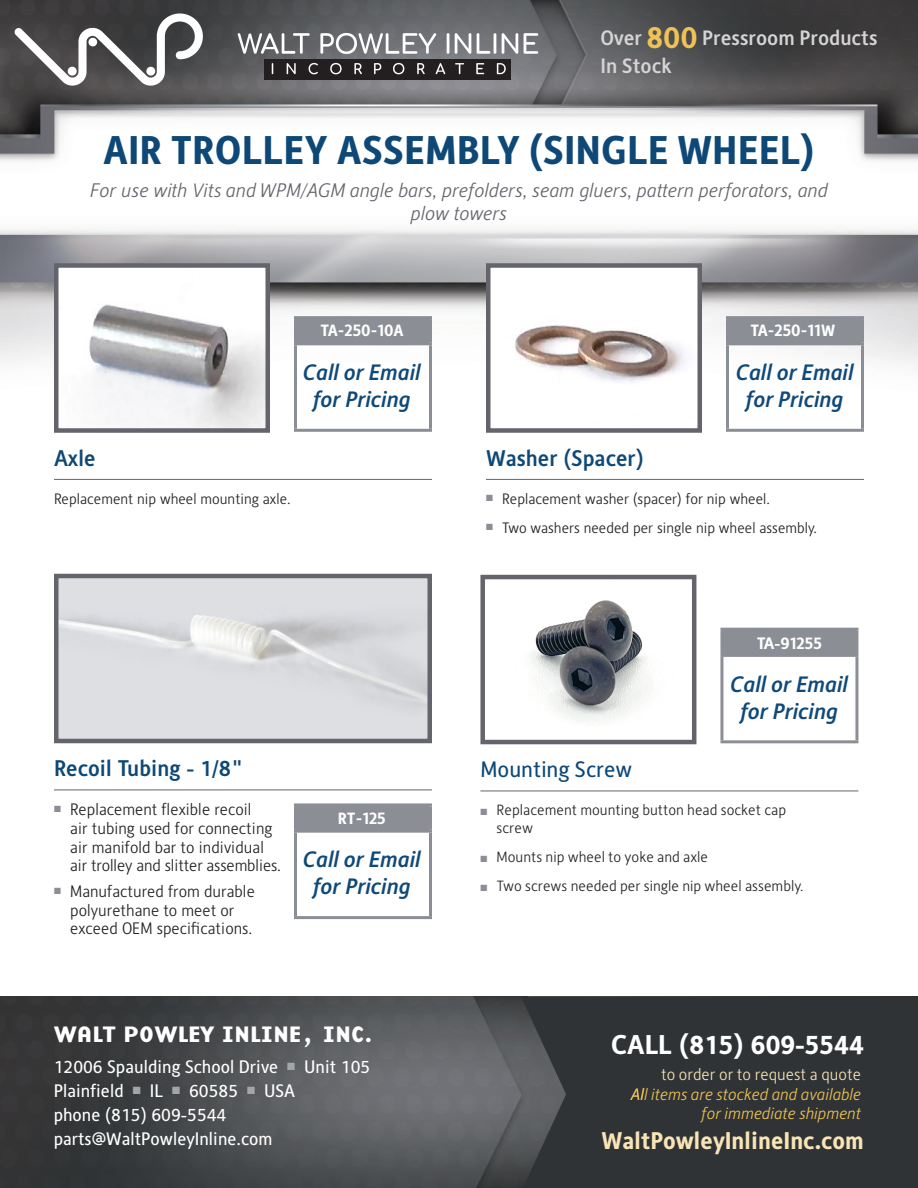
<style>
.page{position:relative;width:918px;height:1188px;background:#fff}
.page>*{position:absolute;margin:0;border:0;box-sizing:border-box;transform-origin:0 0}
.t1{font:700 40.5px "Alber New";color:#0d4877}
.t2{font:700 27px "Alber";color:#fff}
.t3{font:700 24px "Alber";color:#f9e4b6}
.t4{font:700 23.25px "Base Nine";color:#fff}
.t5{font:italic 500 22.5px/27px "Alber New";color:#0f4979;text-align:center}
.t6{font:500 22.5px "Alber";color:#0d4877}
.t7{font:22.5px "Alber New";color:#0d4877}
.t8{font:500 21px/28px "Alber New";color:#d6d5d6}
.t9{font:italic 300 19.5px/23.4px "Alber";color:#64656c;text-align:center}
.t10{font:18px/24px "Alber";color:#fff}
.t11{font:300 16.5px/18.8px "Alber";color:#231f20}
.t12{font:italic 300 16.5px/19px "Alber New";color:#f0c356;text-align:right}
.t13{font:700 16.5px "Alber New";color:#fff}
.t14{font:300 16.5px "Alber New";color:#f9e4b6}
.t15{font:300 15px/18px "Alber New";color:#231f20}
.t16{font:300 15px "Alber";color:#231f20}
.s1{font-weight:700;font-size:30px;color:#f0c256}
.s2{font-family:"Alber New"}
.s3{font-family:"Alber"}
.s4{color:#8b8e95}
</style>
<div class="page">
<img style="left:0;top:0;width:918px;height:366px">
<hr style="left:54px;top:479px;width:378px;height:1px;background:#64656c">
<img style="left:59px;top:268px;width:206px;height:160px">
<div style="left:54px;top:263px;width:216px;height:170px;border:4px solid #64656c"></div>
<hr style="left:486px;top:479px;width:378px;height:1px;background:#64656c">
<img style="left:491px;top:268px;width:206px;height:114px">
<div style="left:486px;top:263px;width:216px;height:170px;border:4px solid #64656c"></div>
<div style="left:296px;top:318px;width:134px;height:26px;background:#8b8e95"></div>
<hr style="left:294px;top:316px;width:138px;height:3px;background:#8b8e95">
<hr style="left:294px;top:319px;width:3px;height:23px;background:#8b8e95">
<hr style="left:429px;top:319px;width:3px;height:23px;background:#8b8e95">
<hr style="left:294px;top:342px;width:138px;height:3px;background:#8b8e95">
<hr style="left:294px;top:345px;width:3px;height:84px;background:#8b8e95">
<hr style="left:429px;top:345px;width:3px;height:84px;background:#8b8e95">
<hr style="left:294px;top:429px;width:138px;height:3px;background:#8b8e95">
<div style="left:728px;top:318px;width:134px;height:26px;background:#8b8e95"></div>
<hr style="left:726px;top:316px;width:138px;height:3px;background:#8b8e95">
<hr style="left:726px;top:319px;width:3px;height:23px;background:#8b8e95">
<hr style="left:861px;top:319px;width:3px;height:23px;background:#8b8e95">
<hr style="left:726px;top:342px;width:138px;height:3px;background:#8b8e95">
<hr style="left:726px;top:345px;width:3px;height:84px;background:#8b8e95">
<hr style="left:861px;top:345px;width:3px;height:84px;background:#8b8e95">
<hr style="left:726px;top:429px;width:138px;height:3px;background:#8b8e95">
<hr style="left:54px;top:790px;width:378px;height:1px;background:#64656c">
<img style="left:59px;top:579px;width:368px;height:159px">
<div style="left:54px;top:574px;width:378px;height:169px;border:4px solid #64656c"></div>
<div style="left:296px;top:805px;width:134px;height:26px;background:#8b8e95"></div>
<hr style="left:294px;top:803px;width:138px;height:3px;background:#8b8e95">
<hr style="left:294px;top:806px;width:3px;height:24px;background:#8b8e95">
<hr style="left:429px;top:806px;width:3px;height:24px;background:#8b8e95">
<hr style="left:294px;top:830px;width:138px;height:3px;background:#8b8e95">
<hr style="left:294px;top:833px;width:3px;height:83px;background:#8b8e95">
<hr style="left:429px;top:833px;width:3px;height:83px;background:#8b8e95">
<hr style="left:294px;top:916px;width:138px;height:3px;background:#8b8e95">
<img style="left:0;top:997px;width:521px;height:191px">
<div style="left:521px;top:997px;width:397px;height:191px;background:#2f3335"></div>
<img style="left:0;top:5px;width:561px;height:90px">
<hr style="left:480px;top:791px;width:378px;height:1px;background:#64656c">
<div style="left:480px;top:575px;width:216px;height:169px;border:4px solid #64656c"></div>
<div style="left:722px;top:629px;width:135px;height:26px;background:#8b8e95"></div>
<hr style="left:720px;top:628px;width:138px;height:3px;background:#8b8e95">
<hr style="left:720px;top:631px;width:3px;height:23px;background:#8b8e95">
<hr style="left:855px;top:631px;width:3px;height:23px;background:#8b8e95">
<hr style="left:720px;top:654px;width:138px;height:3px;background:#8b8e95">
<hr style="left:720px;top:657px;width:3px;height:83px;background:#8b8e95">
<hr style="left:855px;top:657px;width:3px;height:83px;background:#8b8e95">
<hr style="left:720px;top:740px;width:138px;height:3px;background:#8b8e95">
<img style="left:527px;top:600px;width:128px;height:123px">
<p class="t8" style="left:601px;top:23px;width:279px">Over <span class="s1">800</span> Pressroom Products<br>In Stock</p>
<h1 class="t1" style="left:103px;top:124px;width:713px">AIR TROLLEY ASSEMBLY (SINGLE WHEEL)</h1>
<p class="t9" style="left:90px;top:178px;width:739px">For use with <span class="s2">Vits and</span> WPM/AGM angle bars, prefolders, seam gluers, pattern perforators, and plow towers</p>
<p class="t13" style="left:320px;top:320px;width:85px">TA-250-10A</p>
<p class="t13" style="left:751px;top:320px;width:86px">TA-250-11W</p>
<h3 class="t5" style="left:303px;top:358px;width:119px">Call or Email for Pricing</h3>
<h3 class="t5" style="left:736px;top:358px;width:119px">Call or Email for Pricing</h3>
<h3 class="t6" style="left:54px;top:444px;width:43px">Axle</h3>
<p class="t16" style="left:54px;top:490px;width:238px">Replacement nip wheel mounting axle.</p>
<h3 class="t6" style="left:486px;top:444px;width:160px">Washer (Spacer)</h3>
<p class="t16" style="left:486px;top:490px;width:285px"><sup>■</sup> Replacement washer (spacer) for nip wheel.</p>
<p class="t16" style="left:486px;top:518px;width:333px"><sup>■</sup> Two washers needed per single nip wheel assembly.</p>
<h3 class="t6" style="left:54px;top:754px;width:191px">Recoil Tubing - 1/8"</h3>
<p class="t11" style="left:70px;top:800px;width:212px;text-indent:-16px"><sup>■</sup> Replacement flexible recoil<br>air tubing used for connecting air manifold bar to individual air trolley and slitter assemblies.</p>
<p class="t11" style="left:70px;top:881px;width:186px;text-indent:-16px"><sup>■</sup> Manufactured from durable polyurethane to meet or exceed OEM specifications.</p>
<p class="t13" style="left:338px;top:807px;width:50px">RT-125</p>
<h3 class="t5" style="left:303px;top:845px;width:119px">Call or Email for Pricing</h3>
<p class="t13" style="left:757px;top:632px;width:66px"><span class="s3">TA-</span>91255</p>
<h3 class="t5" style="left:730px;top:669px;width:119px">Call or Email for Pricing</h3>
<h3 class="t7" style="left:480px;top:754px;width:153px">Mounting Screw</h3>
<p class="t15" style="left:497px;top:800px;width:291px;text-indent:-16px"><span class="s4">■</span> Replacement mounting button head socket cap screw</p>
<p class="t15" style="left:480px;top:847px;width:229px"><span class="s4">■</span> Mounts nip wheel to yoke and axle</p>
<p class="t15" style="left:480px;top:876px;width:325px"><span class="s4">■</span> Two screws needed per single nip wheel assembly.</p>
<h3 class="t4" style="left:54px;top:1016px;width:322px">WALT POWLEY INLINE, INC.</h3>
<p class="t10" style="left:54px;top:1054px;width:318px">12006 Spaulding School Drive <sup>■</sup> Unit 105<br>Plainfield <sup>■</sup> IL <sup>■</sup> 60585 <sup>■</sup> USA<br>phone (815) 609-5544 parts@WaltPowleyInline.com</p>
<h2 class="t2" style="left:611px;top:1027px;width:254px">CALL (815) 609-5544</h2>
<p class="t14" style="left:661px;top:1064px;width:202px">to order or to request a quote</p>
<p class="t12" style="left:631px;top:1084px;width:232px">All items are stocked and available for immediate shipment</p>
<h3 class="t3" style="left:601px;top:1125px;width:264px">WaltPowleyInlineInc.com</h3>
</div>
